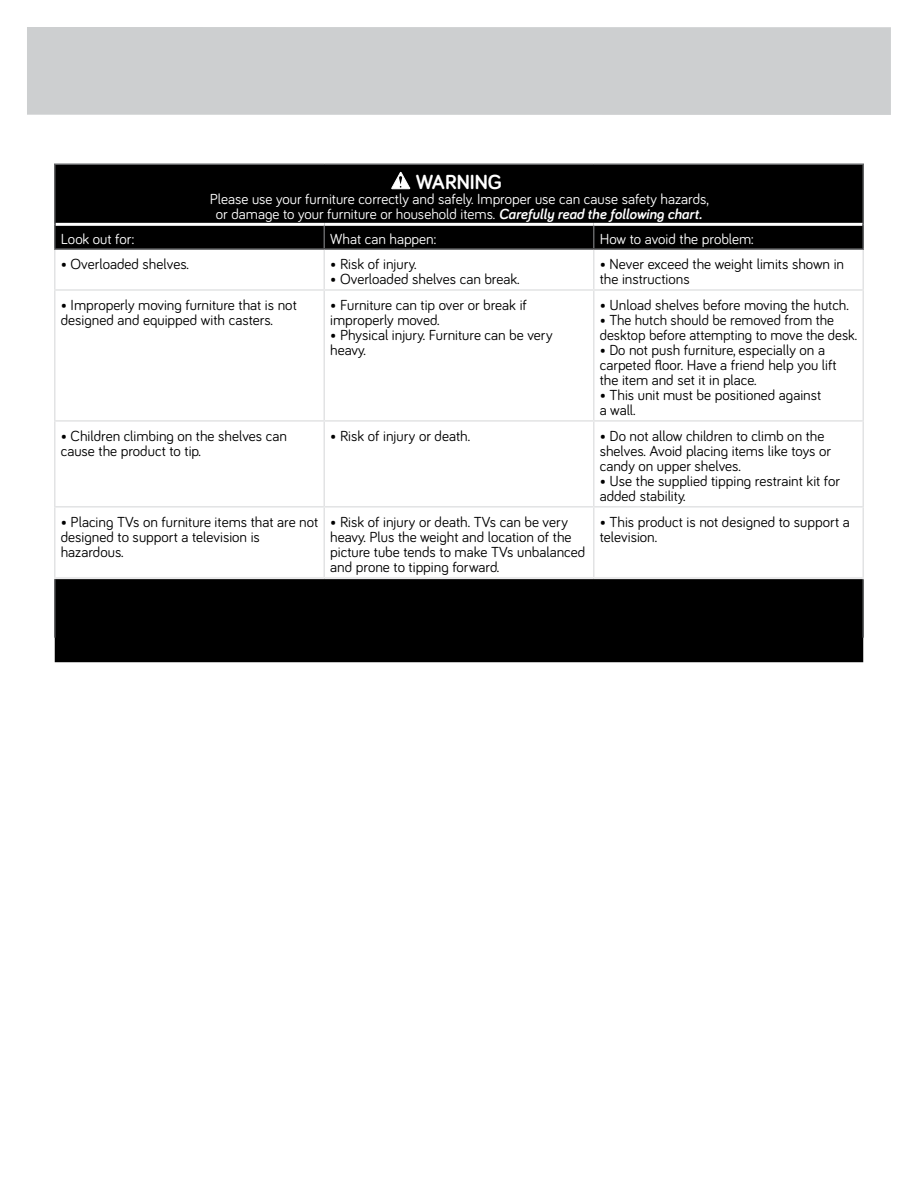
<style>
.page{position:relative;width:918px;height:1188px;background:#fff}
.page>*{position:absolute;margin:0;border:0;box-sizing:border-box;transform-origin:0 0}
.t1{font:700 21px "Bariol";color:#fff}
.t2{font:15px/15px "Bariol";color:#000}
.t3{font:15px/15px "Bariol";color:#fff;text-align:center}
.s1{font-weight:700;font-style:italic}
</style>
<div class="page">
<div style="left:27px;top:27px;width:864px;height:88px;background:#cdcfd0"></div>
<div style="left:55px;top:579px;width:808px;height:83px;background:#000"></div>
<hr style="left:862px;top:579px;width:2px;height:59px;background:#636466">
<hr style="left:54px;top:578px;width:270px;height:1px;background:#e9e9ea">
<hr style="left:324px;top:578px;width:270px;height:1px;background:#e9e9ea">
<hr style="left:594px;top:578px;width:270px;height:1px;background:#e9e9ea">
<hr style="left:54px;top:579px;width:2px;height:59px;background:#636466">
<div style="left:56px;top:165px;width:806px;height:83px;background:#000"></div>
<hr style="left:862px;top:165px;width:2px;height:59px;background:#636466">
<hr style="left:56px;top:223px;width:268px;height:3px;background:#fff">
<hr style="left:324px;top:223px;width:270px;height:3px;background:#fff">
<hr style="left:594px;top:223px;width:269px;height:3px;background:#fff">
<hr style="left:54px;top:250px;width:2px;height:39px;background:#e2e3e4">
<hr style="left:324px;top:250px;width:1px;height:39px;background:#e2e3e4">
<hr style="left:593px;top:250px;width:1px;height:39px;background:#e2e3e4">
<hr style="left:862px;top:250px;width:2px;height:39px;background:#e2e3e4">
<hr style="left:54px;top:289px;width:270px;height:2px;background:#e2e3e4">
<hr style="left:54px;top:291px;width:2px;height:129px;background:#e2e3e4">
<hr style="left:324px;top:289px;width:270px;height:2px;background:#e2e3e4">
<hr style="left:324px;top:291px;width:1px;height:129px;background:#e2e3e4">
<hr style="left:594px;top:289px;width:270px;height:2px;background:#e2e3e4">
<hr style="left:593px;top:291px;width:1px;height:129px;background:#e2e3e4">
<hr style="left:862px;top:291px;width:2px;height:129px;background:#e2e3e4">
<hr style="left:54px;top:420px;width:270px;height:2px;background:#e2e3e4">
<hr style="left:54px;top:422px;width:2px;height:84px;background:#e2e3e4">
<hr style="left:324px;top:420px;width:270px;height:2px;background:#e2e3e4">
<hr style="left:324px;top:422px;width:1px;height:84px;background:#e2e3e4">
<hr style="left:594px;top:420px;width:270px;height:2px;background:#e2e3e4">
<hr style="left:593px;top:422px;width:1px;height:84px;background:#e2e3e4">
<hr style="left:862px;top:422px;width:2px;height:84px;background:#e2e3e4">
<hr style="left:54px;top:506px;width:270px;height:2px;background:#e2e3e4">
<hr style="left:54px;top:508px;width:2px;height:69px;background:#e2e3e4">
<hr style="left:324px;top:506px;width:270px;height:2px;background:#e2e3e4">
<hr style="left:324px;top:508px;width:1px;height:69px;background:#e2e3e4">
<hr style="left:594px;top:506px;width:270px;height:2px;background:#e2e3e4">
<hr style="left:593px;top:508px;width:1px;height:69px;background:#e2e3e4">
<hr style="left:862px;top:508px;width:2px;height:69px;background:#e2e3e4">
<hr style="left:54px;top:164px;width:270px;height:1px;background:#636466">
<hr style="left:54px;top:165px;width:2px;height:59px;background:#636466">
<hr style="left:324px;top:164px;width:270px;height:1px;background:#636466">
<hr style="left:594px;top:164px;width:270px;height:1px;background:#636466">
<hr style="left:54px;top:224px;width:2px;height:24px;background:#636466">
<svg style="left:324px;top:226px;width:1px;height:22px"></svg>
<svg style="left:593px;top:226px;width:1px;height:22px"></svg>
<hr style="left:862px;top:224px;width:2px;height:24px;background:#636466">
<hr style="left:54px;top:248px;width:270px;height:2px;background:#636466">
<hr style="left:324px;top:248px;width:270px;height:2px;background:#636466">
<hr style="left:594px;top:248px;width:270px;height:2px;background:#636466">
<hr style="left:54px;top:577px;width:270px;height:1px;background:#e9e9ea">
<hr style="left:324px;top:577px;width:270px;height:1px;background:#e9e9ea">
<hr style="left:594px;top:577px;width:270px;height:1px;background:#e9e9ea">
<svg style="left:391px;top:172px;width:19px;height:17px"></svg>
<h1 class="t1" style="left:416px;top:168px;width:88px">WARNING</h1>
<p class="t3" style="left:210px;top:191px;width:501px">Please use your furniture correctly and safely. Improper use can cause safety hazards, or damage to your furniture or household items. <span class="s1">Carefully read the following chart.</span></p>
<p class="t3" style="left:61px;top:231px;width:75px">Look out for:</p>
<p class="t3" style="left:330px;top:231px;width:107px">What can happen:</p>
<p class="t3" style="left:600px;top:231px;width:155px">How to avoid the problem:</p>
<p class="t2" style="left:61px;top:256px;width:130px">• Overloaded shelves.</p>
<p class="t2" style="left:330px;top:256px;width:88px">• Risk of injury.</p>
<p class="t2" style="left:330px;top:271px;width:191px">• Overloaded shelves can break.</p>
<p class="t2" style="left:600px;top:256px;width:246px">• Never exceed the weight limits shown in the instructions</p>
<p class="t2" style="left:61px;top:297px;width:238px">• Improperly moving furniture that is not designed and equipped with casters.</p>
<p class="t2" style="left:330px;top:297px;width:198px">• Furniture can tip over or break if improperly moved.</p>
<p class="t2" style="left:330px;top:327px;width:224px">• Physical injury. Furniture can be very heavy.</p>
<p class="t2" style="left:600px;top:297px;width:251px">• Unload shelves before moving the hutch.</p>
<p class="t2" style="left:600px;top:312px;width:259px">• The hutch should be removed from the desktop before attempting to move the desk.</p>
<p class="t2" style="left:600px;top:342px;width:238px">• Do not push furniture, especially on a carpeted floor. Have a friend help you lift the item and set it in place.</p>
<p class="t2" style="left:600px;top:387px;width:223px">• This unit must be positioned against a wall.</p>
<p class="t2" style="left:61px;top:428px;width:228px">• Children climbing on the shelves can cause the product to tip.</p>
<p class="t2" style="left:330px;top:428px;width:141px">• Risk of injury or death.</p>
<p class="t2" style="left:600px;top:428px;width:233px">• Do not allow children to climb on the shelves. Avoid placing items like toys or candy on upper shelves.</p>
<p class="t2" style="left:600px;top:473px;width:242px">• Use the supplied tipping restraint kit for added stability.</p>
<p class="t2" style="left:61px;top:514px;width:259px">• Placing TVs on furniture items that are not designed to support a television is hazardous.</p>
<p class="t2" style="left:330px;top:514px;width:257px">• Risk of injury or death. TVs can be very heavy. Plus the weight and location of the picture tube tends to make TVs unbalanced and prone to tipping forward.</p>
<p class="t2" style="left:600px;top:514px;width:251px">• This product is not designed to support a television.</p>
</div>
